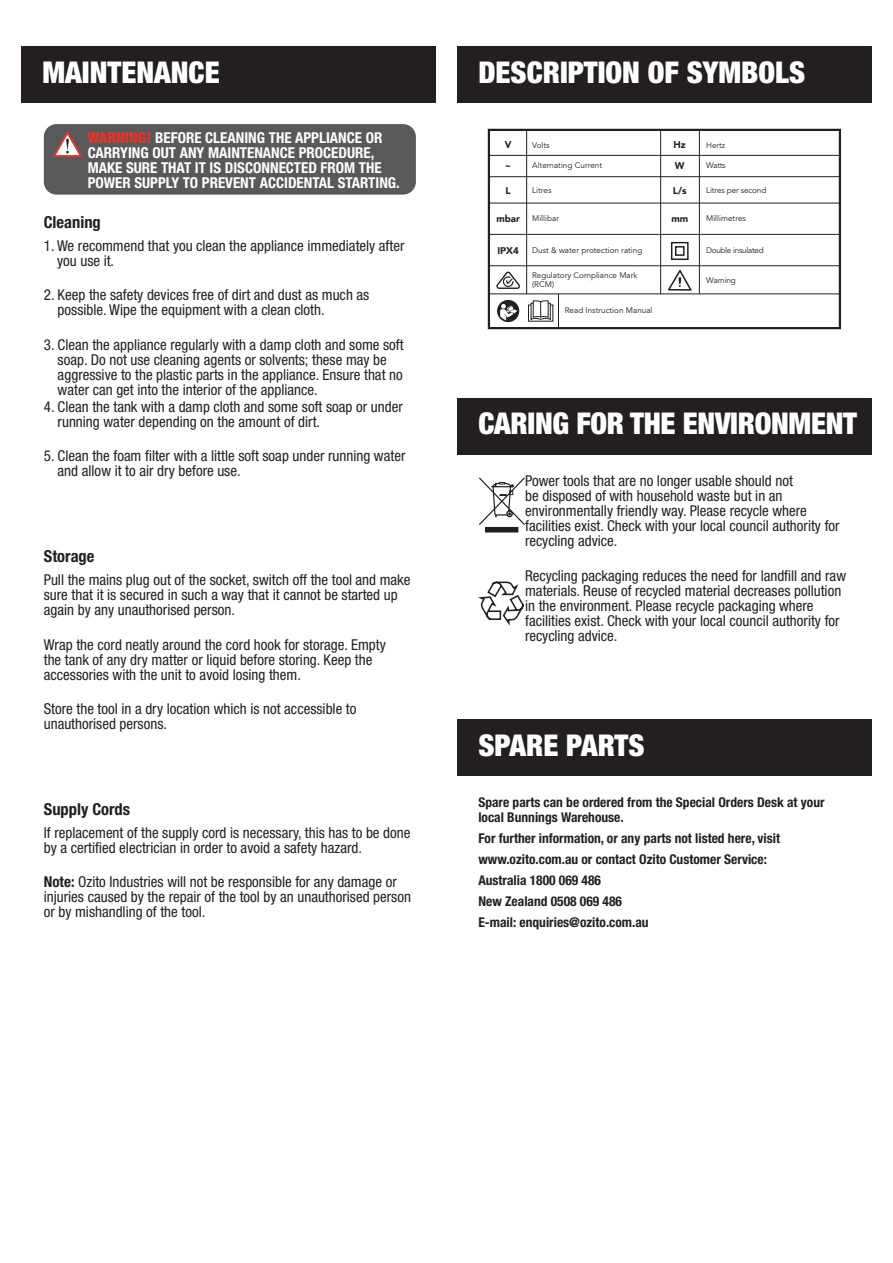
<style>
.page{position:relative;width:893px;height:1263px;background:#fff}
.page>*{position:absolute;margin:0;border:0;box-sizing:border-box;transform-origin:0 0}
.t1{font:900 condensed 30px "Helvetica Neue LT Std";color:#fff}
.t2{font:700 condensed 16.5px "Helvetica Neue LT Std";color:#231f20}
.t3{font:condensed 15px/15px "Helvetica Neue LT Std";color:#231f20}
.t4{font:700 condensed 15px/15px "Helvetica Neue LT Std";color:#fff}
.t5{font:700 condensed 13.5px/21px "Helvetica Neue LT Std";color:#231f20}
.t6{font:900 9.6px/20.2px "Avenir";color:#231f20}
.t7{font:8.1px/9.8px "Avenir";color:#231f20}
.t8{font:8.1px "Avenir";letter-spacing:-.035em;color:#231f20}
.s1{font-weight:800;color:#ee3224}
.s2{font-weight:700}
</style>
<div class="page">
<div style="left:21px;top:46px;width:415px;height:57px;background:#231f20"></div>
<div style="left:457px;top:46px;width:415px;height:57px;background:#231f20"></div>
<div style="left:44px;top:124px;width:372px;height:71px;background:#58595b;border-radius:13px"></div>
<svg style="left:53px;top:132px;width:29px;height:25px"></svg>
<hr style="left:489px;top:234px;width:351px;height:1px;background:#231f20">
<hr style="left:489px;top:203px;width:351px;height:1px;background:#231f20">
<hr style="left:489px;top:265px;width:351px;height:1px;background:#231f20">
<hr style="left:489px;top:293px;width:351px;height:1px;background:#231f20">
<svg style="left:668px;top:270px;width:24px;height:21px"></svg>
<hr style="left:489px;top:155px;width:351px;height:1px;background:#231f20">
<hr style="left:489px;top:176px;width:351px;height:1px;background:#231f20">
<svg style="left:497px;top:300px;width:22px;height:22px"></svg>
<svg style="left:496px;top:272px;width:24px;height:17px"></svg>
<div style="left:528px;top:304px;width:25px;height:18px;border:1px solid #231f20"></div>
<svg style="left:530px;top:300px;width:21px;height:20px"></svg>
<div style="left:488px;top:129px;width:353px;height:200px;border:2px solid #231f20"></div>
<hr style="left:558px;top:294px;width:1px;height:34px;background:#231f20">
<hr style="left:526px;top:130px;width:1px;height:164px;background:#231f20">
<hr style="left:660px;top:130px;width:1px;height:164px;background:#231f20">
<hr style="left:699px;top:130px;width:1px;height:164px;background:#231f20">
<div style="left:671px;top:242px;width:18px;height:18px;border:1px solid #231f20"></div>
<div style="left:675px;top:246px;width:10px;height:10px;border:1px solid #231f20"></div>
<div style="left:457px;top:398px;width:415px;height:56px;background:#231f20"></div>
<svg style="left:478px;top:581px;width:46px;height:45px"></svg>
<svg style="left:479px;top:478px;width:46px;height:47px"></svg>
<div style="left:485px;top:527px;width:33px;height:5px;background:#231f20"></div>
<div style="left:457px;top:719px;width:415px;height:57px;background:#231f20"></div>
<h1 class="t1" style="left:43px;top:54px;width:179px">MAINTENANCE</h1>
<h1 class="t1" style="left:478px;top:54px;width:328px">DESCRIPTION OF SYMBOLS</h1>
<p class="t4" style="left:88px;top:130px;width:314px"><span class="s1">WARNING!</span> BEFORE CLEANING THE APPLIANCE OR CARRYING OUT ANY MAINTENANCE PROCEDURE, MAKE SURE THAT IT IS DISCONNECTED FROM THE POWER SUPPLY TO PREVENT ACCIDENTAL STARTING.</p>
<p class="t2" style="left:44px;top:212px;width:59px">Cleaning</p>
<p class="t3" style="left:57px;top:238px;width:349px;text-indent:-13px">1. We recommend that you clean the appliance immediately after you use it.</p>
<p class="t3" style="left:58px;top:287px;width:313px;text-indent:-14px">2. Keep the safety devices free of dirt and dust as much as possible. Wipe the equipment with a clean cloth.</p>
<p class="t3" style="left:58px;top:337px;width:347px;text-indent:-14px">3. Clean the appliance regularly with a damp cloth and some soft soap. Do not use cleaning agents or solvents; these may be aggressive to the plastic parts in the appliance. Ensure that no water can get into the interior of the appliance.</p>
<p class="t3" style="left:58px;top:399px;width:347px;text-indent:-14px">4. Clean the tank with a damp cloth and some soft soap or under running water depending on the amount of dirt.</p>
<p class="t3" style="left:58px;top:448px;width:349px;text-indent:-14px">5. Clean the foam filter with a little soft soap under running water and allow it to air dry before use.</p>
<p class="t2" style="left:44px;top:546px;width:52px">Storage</p>
<p class="t3" style="left:44px;top:572px;width:368px">Pull the mains plug out of the socket, switch off the tool and make sure that it is secured in such a way that it cannot be started up again by any unauthorised person.</p>
<p class="t3" style="left:44px;top:637px;width:344px">Wrap the cord neatly around the cord hook for storage. Empty the tank of any dry matter or liquid before storing. Keep the accessories with the unit to avoid losing them.</p>
<p class="t3" style="left:44px;top:701px;width:314px">Store the tool in a dry location which is not accessible to unauthorised persons.</p>
<p class="t2" style="left:44px;top:799px;width:88px">Supply Cords</p>
<p class="t3" style="left:44px;top:825px;width:368px">If replacement of the supply cord is necessary, this has to be done by a certified electrician in order to avoid a safety hazard.</p>
<p class="t3" style="left:44px;top:874px;width:369px"><span class="s2">Note:</span> Ozito Industries will not be responsible for any damage or injuries caused by the repair of the tool by an unauthorised person or by mishandling of the tool.</p>
<p class="t6" style="left:505px;top:135px;width:8px">V</p>
<p class="t7" style="left:532px;top:140px;width:19px">Volts</p>
<p class="t6" style="left:674px;top:135px;width:14px">Hz<br>W</p>
<p class="t7" style="left:706px;top:140px;width:21px">Hertz</p>
<p class="t6" style="left:505px;top:155px;width:8px">~</p>
<p class="t6" style="left:506px;top:180px;width:7px">L</p>
<p class="t6" style="left:673px;top:180px;width:15px">L/s</p>
<p class="t6" style="left:496px;top:208px;width:25px">mbar</p>
<p class="t6" style="left:671px;top:208px;width:18px">mm</p>
<p class="t6" style="left:497px;top:240px;width:23px">IPX4</p>
<p class="t7" style="left:532px;top:161px;width:72px">Alternating Current</p>
<p class="t7" style="left:706px;top:161px;width:21px">Watts</p>
<p class="t7" style="left:532px;top:186px;width:21px">Litres</p>
<p class="t7" style="left:706px;top:186px;width:62px">Litres per second</p>
<p class="t7" style="left:532px;top:214px;width:28px">Millibar</p>
<p class="t7" style="left:706px;top:214px;width:41px">Millimetres</p>
<p class="t7" style="left:532px;top:246px;width:112px">Dust &amp; water protection rating</p>
<p class="t8" style="left:706px;top:246px;width:59px">Double insulated</p>
<p class="t7" style="left:706px;top:275px;width:31px">Warning</p>
<p class="t7" style="left:532px;top:270px;width:107px">Regulatory Compliance Mark (RCM)</p>
<p class="t7" style="left:565px;top:306px;width:89px">Read Instruction Manual</p>
<h1 class="t1" style="left:478px;top:405px;width:380px">CARING FOR THE ENVIRONMENT</h1>
<p class="t3" style="left:525px;top:473px;width:316px">Power tools that are no longer usable should not<br>be disposed of with household waste but in an environmentally friendly way. Please recycle where facilities exist. Check with your local council authority for recycling advice.</p>
<p class="t3" style="left:525px;top:568px;width:322px">Recycling packaging reduces the need for landfill and raw materials. Reuse of recycled material decreases pollution in the environment. Please recycle packaging where facilities exist. Check with your local council authority for recycling advice.</p>
<h1 class="t1" style="left:478px;top:727px;width:168px">SPARE PARTS</h1>
<p class="t5" style="left:478px;top:795px;width:348px;line-height:15px">Spare parts can be ordered from the Special Orders Desk at your local Bunnings Warehouse.</p>
<p class="t5" style="left:478px;top:828px;width:303px">For further information, or any parts not listed here, visit www.ozito.com.au or contact Ozito Customer Service:<br>Australia 1800 069 486<br>New Zealand 0508 069 486<br>E-mail: enquiries@ozito.com.au</p>
</div>
